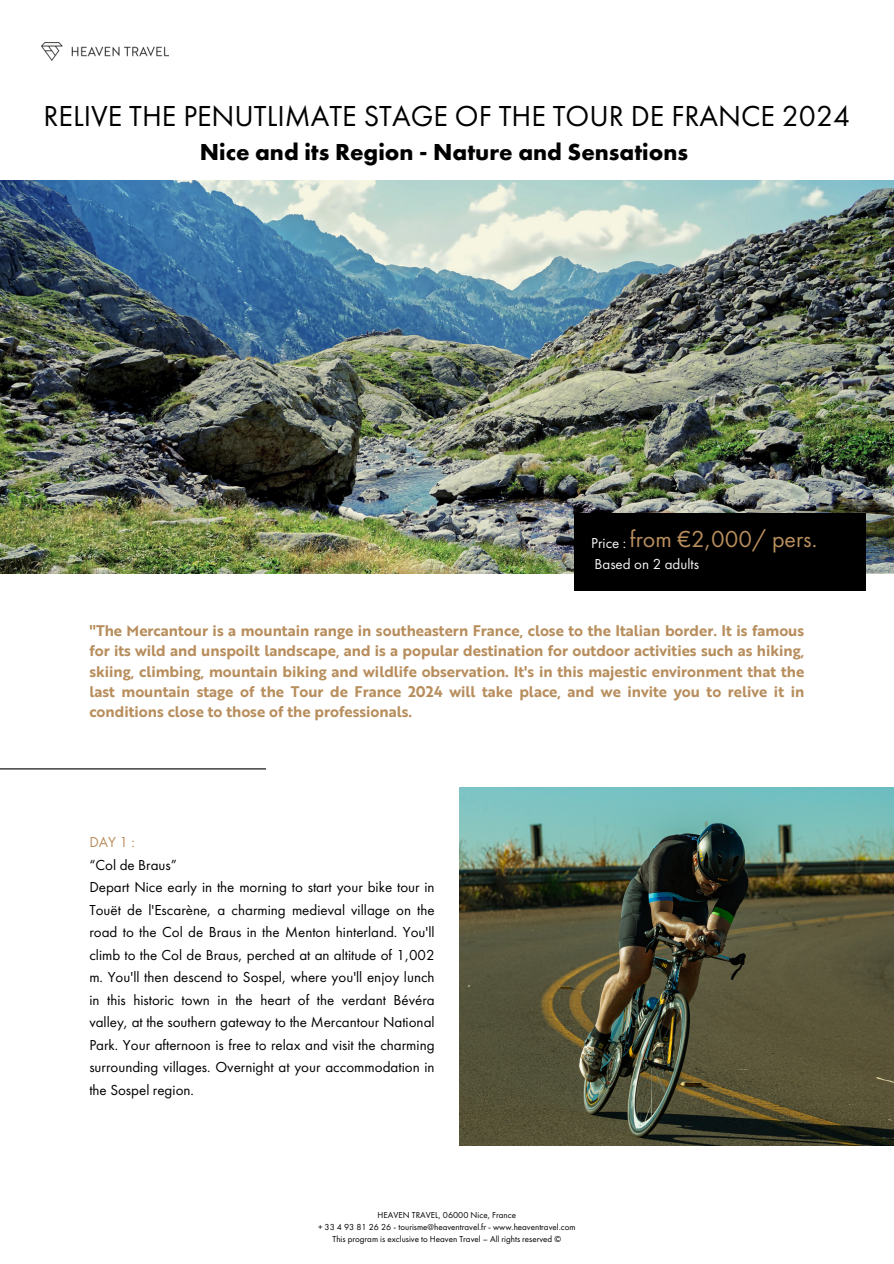
<style>
.page{position:relative;width:894px;height:1264px;background:#fff}
.page>*{position:absolute;margin:0;border:0;box-sizing:border-box;transform-origin:0 0}
.t1{font:30px "Futura PT";color:#000}
.t2{font:700 24px "Futura PT";color:#000}
.t3{font:24px "Futura PT";color:#b88e5d}
.t4{font:15px/22.5px "Futura PT";color:#000}
.t5{font:700 15px/20.2px "Brother 1816";color:#b88e5d;text-align:justify}
.t6{font:15px "Futura PT";color:#f6f6f6}
.t7{font:15px "Futura PT";color:#b88e5d}
.t8{font:9px "Futura PT";color:#000}
</style>
<div class="page">
<img style="left:42px;top:42px;width:127px;height:18px">
<img style="left:0;top:180px;width:893px;height:393px">
<div style="left:574px;top:513px;width:291px;height:77px;background:#000"></div>
<hr style="left:0;top:768px;width:266px;height:1px;background:#000">
<img style="left:459px;top:787px;width:434px;height:358px">
<h5 class="t1" style="left:43px;top:97px;width:807px">RELIVE THE PENUTLIMATE STAGE OF THE TOUR DE FRANCE 2024</h5>
<h3 class="t2" style="left:200px;top:136px;width:489px">Nice and its Region - Nature and Sensations</h3>
<p class="t6" style="left:591px;top:533px;width:37px">Price :</p>
<h2 class="t3" style="left:629px;top:523px;width:189px">from €2,000/ pers.</h2>
<h5 class="t6" style="left:594px;top:554px;width:106px">Based on 2 adults</h5>
<p class="t5" style="left:89px;top:622px;width:716px">"The Mercantour is a mountain range in southeastern France, close to the Italian border. It is famous for its wild and unspoilt landscape, and is a popular destination for outdoor activities such as hiking, skiing, climbing, mountain biking and wildlife observation. It's in this majestic environment that the last mountain stage of the Tour de France 2024 will take place, and we invite you to relive it in conditions close to those of the professionals.</p>
<p class="t7" style="left:89px;top:832px;width:47px">DAY 1 :</p>
<p class="t4" style="left:89px;top:853px;width:347px">“Col de Braus”<br>Depart Nice early in the morning to start your bike tour in Touët de l'Escarène, a charming medieval village on the road to the Col de Braus in the Menton hinterland. You'll climb to the Col de Braus, perched at an altitude of 1,002 m. You'll then descend to Sospel, where you'll enjoy lunch in this historic town in the heart of the verdant Bévéra valley, at the southern gateway to the Mercantour National Park. Your afternoon is free to relax and visit the charming surrounding villages. Overnight at your accommodation in the Sospel region.</p>
<p class="t8" style="left:377px;top:1208px;width:140px">HEAVEN TRAVEL, 06000 Nice, France</p>
<p class="t8" style="left:318px;top:1220px;width:259px">+ 33 4 93 81 26 26 - tourisme@heaventravel.fr - www.heaventravel.com</p>
<p class="t8" style="left:332px;top:1232px;width:230px">This program is exclusive to Heaven Travel – All rights reserved ©</p>
</div>
